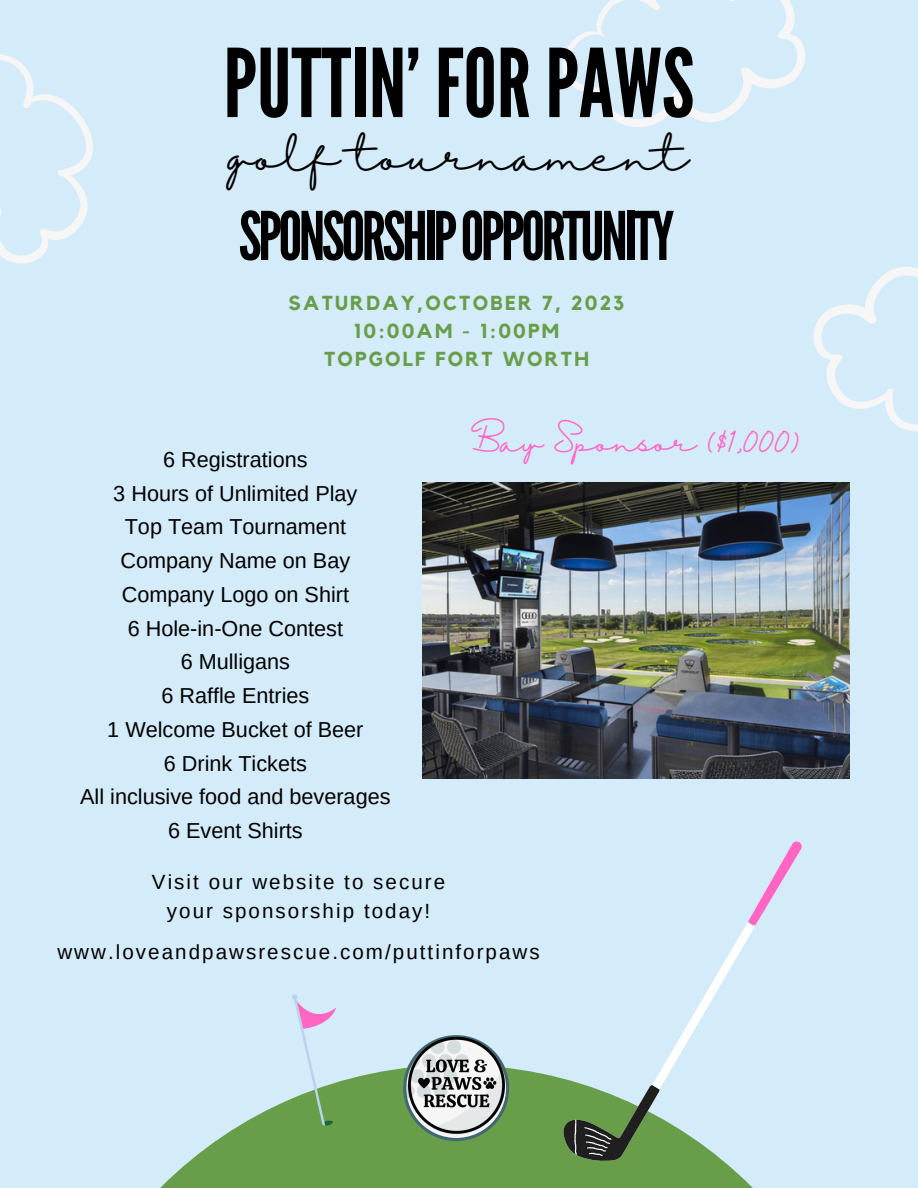
<style>
.page{position:relative;width:918px;height:1188px;background:#d4ebf9}
.page>*{position:absolute;margin:0;border:0;box-sizing:border-box;transform-origin:0 0}
.t1{font:94.5px "League Gothic";color:#000}
.t2{font:66.9px "League Gothic";letter-spacing:-.05em;color:#000}
.t3{font:42px "Halimun";color:#000}
.t4{font:27px "Halimun";color:#ff66c4}
.t5{font:21.6px "Arimo";color:#000}
.t6{font:20.55px "Arimo";letter-spacing:.1em;color:#000}
.t7{font:700 20.25px "Kollektif";letter-spacing:.11em;color:#689e4a}
</style>
<div class="page">
<svg style="left:0;top:54px;width:93px;height:210px"></svg>
<svg style="left:160px;top:1068px;width:593px;height:120px;fill:#689e4a"></svg>
<svg style="left:263px;top:994px;width:246px;height:183px"></svg>
<img style="left:402px;top:1034px;width:108px;height:108px">
<svg style="left:661px;top:925px;width:93px;height:251px"></svg>
<svg style="left:746px;top:841px;width:56px;height:86px"></svg>
<svg style="left:553px;top:1068px;width:108px;height:108px"></svg>
<svg style="left:562px;top:0;width:243px;height:127px"></svg>
<svg style="left:813px;top:266px;width:105px;height:166px"></svg>
<img style="left:422px;top:482px;width:428px;height:296px">
<p class="t1" style="left:224px;top:29px;width:472px">PUTTIN’ FORPAWS</p>
<p class="t3" style="left:229px;top:132px;width:461px">golf tournament</p>
<p class="t2" style="left:239px;top:197px;width:437px">SPONSORSHIPOPPORTUNITY</p>
<p class="t7" style="left:289px;top:294px;width:337px">SATURDAY,OCTOBER 7, 2023</p>
<p class="t7" style="left:354px;top:322px;width:207px">10:00AM - 1:00PM</p>
<p class="t7" style="left:324px;top:349px;width:266px">TOPGOLF FORT WORTH</p>
<p class="t5" style="left:163px;top:447px;width:146px">6 Registrations</p>
<p class="t5" style="left:113px;top:481px;width:246px">3 Hours of Unlimited Play</p>
<p class="t5" style="left:125px;top:515px;width:223px">Top Team Tournament</p>
<p class="t5" style="left:121px;top:549px;width:231px">Company Name on Bay</p>
<p class="t5" style="left:122px;top:582px;width:229px">Company Logo on Shirt</p>
<p class="t5" style="left:128px;top:616px;width:217px">6 Hole-in-One Contest</p>
<p class="t5" style="left:181px;top:650px;width:111px">6 Mulligans</p>
<p class="t5" style="left:161px;top:684px;width:149px">6 Raffle Entries</p>
<p class="t5" style="left:107px;top:717px;width:258px">1 Welcome Bucket of Beer</p>
<p class="t5" style="left:164px;top:751px;width:145px">6 Drink Tickets</p>
<p class="t5" style="left:80px;top:785px;width:312px">All inclusive food and beverages</p>
<p class="t5" style="left:168px;top:819px;width:136px">6 Event Shirts</p>
<p class="t4" style="left:471px;top:427px;width:330px">Bay Sponsor ($1,000)</p>
<p class="t6" style="left:152px;top:871px;width:295px">Visit our website to secure</p>
<p class="t6" style="left:167px;top:899px;width:265px">your sponsorship today!</p>
<p class="t6" style="left:57px;top:940px;width:484px">www.loveandpawsrescue.com/puttinforpaws</p>
</div>
